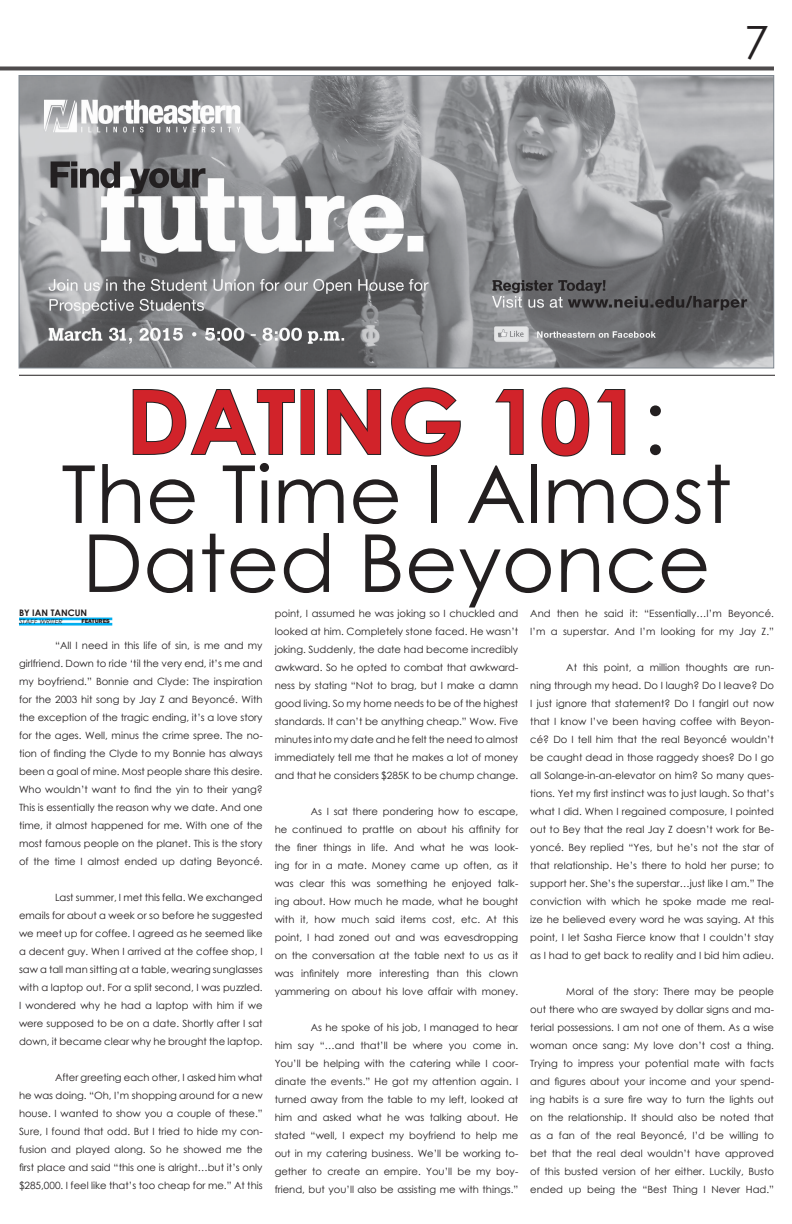
<style>
.page{position:relative;width:792px;height:1224px;background:#fff}
.page>*{position:absolute;margin:0;border:0;box-sizing:border-box;transform-origin:0 0}
.t1{font:700 89px "Century Gothic";color:#d1232a}
.t2{font:80px/69px "Century Gothic";color:#231f20}
.t3{font:45.9px "Century Gothic";color:#231f20}
.t4{font:10px/18px "Century Gothic";color:#231f20;text-align:justify}
.t5{font:700 9px "Century Gothic";color:#231f20}
.t6{font:italic 7px "Century Gothic";color:#231f20}
.t7{font:800 6px "Franklin Gothic";color:#231f20}
.s1{font-weight:400;color:#231f20}
</style>
<div class="page">
<svg style="left:0;top:66px;width:774px;height:4px;background:#646162"></svg>
<img style="left:21px;top:77px;width:751px;height:289px">
<hr style="left:19px;top:375px;width:756px;height:1px;background:#231f20">
<hr style="left:19px;top:618px;width:93px;height:2px;background:#00aeef">
<hr style="left:19px;top:623px;width:93px;height:3px;background:#00aeef">
<svg style="left:132px;top:389px;width:163px;height:66px"></svg>
<div style="left:301px;top:389px;width:14px;height:66px;border:2px solid #231f20"></div>
<svg style="left:326px;top:389px;width:56px;height:66px"></svg>
<svg style="left:391px;top:387px;width:70px;height:70px"></svg>
<svg style="left:495px;top:389px;width:29px;height:66px"></svg>
<svg style="left:541px;top:387px;width:49px;height:70px"></svg>
<svg style="left:597px;top:389px;width:29px;height:66px"></svg>
<h3 class="t3" style="left:744px;top:11px;width:26px">7</h3>
<h1 class="t1" style="left:126px;top:354px;width:542px">DATING 101<span class="s1">:</span></h1>
<h2 class="t2" style="left:61px;top:458px;width:672px">The Time I Almost<br>Dated Beyonce</h2>
<p class="t4" style="left:19px;top:637px;width:245px;text-indent:36px">“All I need in this life of sin, is me and my girlfriend. Down to ride ‘til the very end, it’s me and my boyfriend.” Bonnie and Clyde: The inspiration for the 2003 hit song by Jay Z and Beyoncé. With the exception of the tragic ending, it’s a love story for the ages. Well, minus the crime spree. The no&shy;tion of finding the Clyde to my Bonnie has always been a goal of mine. Most people share this desire.<br>Who wouldn’t want to find the yin to their yang?<br>This is essentially the reason why we date. And one time, it almost happened for me. With one of the most famous people on the planet. This is the story of the time I almost ended up dating Beyoncé.</p>
<p class="t4" style="left:19px;top:889px;width:245px;text-indent:36px">Last summer, I met this fella. We exchanged emails for about a week or so before he suggested we meet up for coffee. I agreed as he seemed like a decent guy. When I arrived at the coffee shop, I saw a tall man sitting at a table, wearing sunglasses with a laptop out. For a split second, I was puzzled.<br>I wondered why he had a laptop with him if we were supposed to be on a date. Shortly after I sat down, it became clear why he brought the laptop.</p>
<p class="t4" style="left:19px;top:1069px;width:245px;text-indent:36px">After greeting each other, I asked him what he was doing. “Oh, I’m shopping around for a new house. I wanted to show you a couple of these.” Sure, I found that odd. But I tried to hide my con&shy;fusion and played along. So he showed me the first place and said “this one is alright…but it’s only $285,000. I feel like that’s too cheap for me.” At this</p>
<p class="t4" style="left:530px;top:605px;width:245px">And then he said it: “Essentially…I’m Beyoncé.<br>I’m a superstar. And I’m looking for my Jay Z.”</p>
<p class="t4" style="left:530px;top:659px;width:245px;text-indent:36px">At this point, a million thoughts are run&shy;ning through my head. Do I laugh? Do I leave? Do I just ignore that statement? Do I fangirl out now that I know I’ve been having coffee with Beyon&shy;cé? Do I tell him that the real Beyoncé wouldn’t be caught dead in those raggedy shoes? Do I go all Solange-in-an-elevator on him? So many ques&shy;tions. Yet my first instinct was to just laugh. So that’s what I did. When I regained composure, I pointed out to Bey that the real Jay Z doesn’t work for Be&shy;yoncé. Bey replied “Yes, but he’s not the star of that relationship. He’s there to hold her purse; to support her. She’s the superstar…just like I am.” The conviction with which he spoke made me real&shy;ize he believed every word he was saying. At this point, I let Sasha Fierce know that I couldn’t stay as I had to get back to reality and I bid him adieu.</p>
<p class="t4" style="left:530px;top:983px;width:245px;text-indent:36px">Moral of the story: There may be people out there who are swayed by dollar signs and ma&shy;terial possessions. I am not one of them. As a wise woman once sang: My love don’t cost a thing.<br>Trying to impress your potential mate with facts and figures about your income and your spend&shy;ing habits is a sure fire way to turn the lights out on the relationship. It should also be noted that as a fan of the real Beyoncé, I’d be willing to bet that the real deal wouldn’t have approved of this busted version of her either. Luckily, Busto ended up being the “Best Thing I Never Had.”</p>
<p class="t5" style="left:19px;top:606px;width:70px">BY IAN TANCUN</p>
<p class="t6" style="left:19px;top:617px;width:45px">STAFF WRITER</p>
<p class="t7" style="left:82px;top:617px;width:30px">FEATURES</p>
<p class="t4" style="left:275px;top:605px;width:245px">point, I assumed he was joking so I chuckled and looked at him. Completely stone faced. He wasn’t joking. Suddenly, the date had become incredibly awkward. So he opted to combat that awkward&shy;ness by stating “Not to brag, but I make a damn good living. So my home needs to be of the highest standards. It can’t be anything cheap.” Wow. Five minutes into my date and he felt the need to almost immediately tell me that he makes a lot of money and that he considers $285K to be chump change.</p>
<p class="t4" style="left:275px;top:803px;width:245px;text-indent:36px">As I sat there pondering how to escape, he continued to prattle on about his affinity for the finer things in life. And what he was look&shy;ing for in a mate. Money came up often, as it was clear this was something he enjoyed talk&shy;ing about. How much he made, what he bought with it, how much said items cost, etc. At this point, I had zoned out and was eavesdropping on the conversation at the table next to us as it was infinitely more interesting than this clown yammering on about his love affair with money.</p>
<p class="t4" style="left:275px;top:1019px;width:245px;text-indent:36px">As he spoke of his job, I managed to hear him say “…and that’ll be where you come in.<br>You’ll be helping with the catering while I coor&shy;dinate the events.” He got my attention again. I turned away from the table to my left, looked at him and asked what he was talking about. He stated “well, I expect my boyfriend to help me out in my catering business. We’ll be working to&shy;gether to create an empire. You’ll be my boy&shy;friend, but you’ll also be assisting me with things.”</p>
</div>
